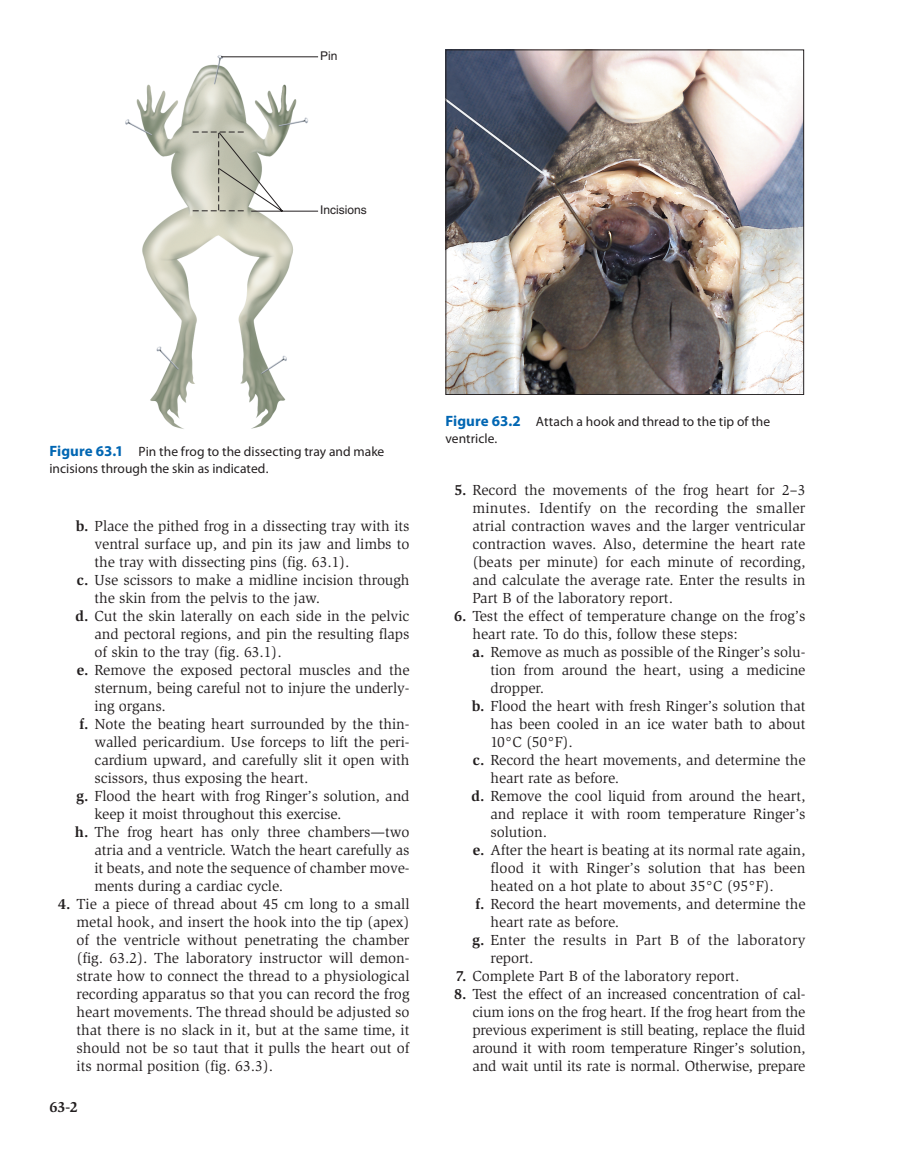
<style>
.page{position:relative;width:918px;height:1166px;background:#fff}
.page>*{position:absolute;margin:0;border:0;box-sizing:border-box;transform-origin:0 0}
.t1{font:15px/18px "Slimbach Std";letter-spacing:-.005em;color:#231f20;text-align:justify}
.t2{font:700 15px "Slimbach Std";color:#231f20}
.t3{font:13.5px/16.5px "Myriad Pro";color:#231f20}
.t4{font:12px "Helvetica";color:#231f20}
.s1{font-weight:700;font-size:15px;color:#0166b3}
.s2{font-weight:700}
</style>
<div class="page">
<img style="left:125px;top:55px;width:194px;height:374px">
<hr style="left:221px;top:56px;width:97px;height:1px;background:#231f20">
<svg style="left:193px;top:131px;width:126px;height:81px"></svg>
<img style="left:448px;top:51px;width:354px;height:342px">
<div style="left:446px;top:49px;width:358px;height:346px;border:1px solid #231f20"></div>
<p class="t4" style="left:320px;top:51px;width:19px">Pin</p>
<p class="t4" style="left:320px;top:206px;width:48px">Incisions</p>
<p class="t3" style="left:50px;top:444px;width:336px"><span class="s1">Figure 63.1</span> Pin the frog to the dissecting tray and make incisions through the skin as indicated.</p>
<p class="t1" style="left:76px;top:518px;width:335px"><span class="s2">b.</span> Place the pithed frog in a dissecting tray with its</p>
<p class="t1" style="left:94px;top:536px;width:317px">ventral surface up, and pin its jaw and limbs to</p>
<p class="t1" style="left:94px;top:554px;width:257px">the tray with dissecting pins (fig. 63.1).</p>
<p class="t1" style="left:77px;top:572px;width:334px"><span class="s2">c.</span> Use scissors to make a midline incision through</p>
<p class="t1" style="left:94px;top:590px;width:227px">the skin from the pelvis to the jaw.</p>
<p class="t1" style="left:76px;top:608px;width:336px"><span class="s2">d.</span> Cut the skin laterally on each side in the pelvic</p>
<p class="t1" style="left:94px;top:626px;width:317px">and pectoral regions, and pin the resulting flaps</p>
<p class="t1" style="left:94px;top:644px;width:189px">of skin to the tray (fig. 63.1).</p>
<p class="t1" style="left:77px;top:662px;width:334px"><span class="s2">e.</span> Remove the exposed pectoral muscles and the</p>
<p class="t1" style="left:94px;top:680px;width:317px">sternum, being careful not to injure the underly-</p>
<p class="t1" style="left:94px;top:698px;width:73px">ing organs.</p>
<p class="t1" style="left:79px;top:716px;width:332px"><span class="s2">f.</span> Note the beating heart surrounded by the thin-</p>
<p class="t1" style="left:94px;top:734px;width:317px">walled pericardium. Use forceps to lift the peri-</p>
<p class="t1" style="left:94px;top:752px;width:316px">cardium upward, and carefully slit it open with</p>
<p class="t1" style="left:94px;top:770px;width:216px">scissors, thus exposing the heart.</p>
<p class="t1" style="left:76px;top:788px;width:335px"><span class="s2">g.</span> Flood the heart with frog Ringer’s solution, and</p>
<p class="t1" style="left:94px;top:806px;width:249px">keep it moist throughout this exercise.</p>
<p class="t1" style="left:75px;top:824px;width:336px"><span class="s2">h.</span> The frog heart has only three chambers—two</p>
<p class="t1" style="left:94px;top:842px;width:317px">atria and a ventricle. Watch the heart carefully as</p>
<p class="t1" style="left:94px;top:860px;width:317px">it beats, and note the sequence of chamber move-</p>
<p class="t1" style="left:94px;top:878px;width:190px">ments during a cardiac cycle.</p>
<p class="t1" style="left:76px;top:896px;width:335px;text-indent:-18px"><span class="s2">4.</span> Tie a piece of thread about 45 cm long to a small metal hook, and insert the hook into the tip (apex) of the ventricle without penetrating the chamber (fig. 63.2). The laboratory instructor will demon&shy;strate how to connect the thread to a physiological recording apparatus so that you can record the frog heart movements. The thread should be adjusted so that there is no slack in it, but at the same time, it should not be so taut that it pulls the heart out of its normal position (fig. 63.3).</p>
<p class="t2" style="left:50px;top:1100px;width:30px">63-2</p>
<p class="t3" style="left:446px;top:414px;width:326px"><span class="s1">Figure 63.2</span> Attach a hook and thread to the tip of the ventricle.</p>
<p class="t1" style="left:472px;top:482px;width:335px;text-indent:-18px"><span class="s2">5.</span> Record the movements of the frog heart for 2–3 minutes. Identify on the recording the smaller atrial contraction waves and the larger ventricular contraction waves. Also, determine the heart rate (beats per minute) for each minute of recording, and calculate the average rate. Enter the results in Part B of the laboratory report.</p>
<p class="t1" style="left:454px;top:608px;width:353px"><span class="s2">6.</span> Test the effect of temperature change on the frog’s</p>
<p class="t1" style="left:472px;top:626px;width:267px">heart rate. To do this, follow these steps:</p>
<p class="t1" style="left:472px;top:644px;width:335px"><span class="s2">a.</span> Remove as much as possible of the Ringer’s solu-</p>
<p class="t1" style="left:490px;top:662px;width:317px">tion from around the heart, using a medicine</p>
<p class="t1" style="left:490px;top:680px;width:55px">dropper.</p>
<p class="t1" style="left:472px;top:698px;width:335px"><span class="s2">b.</span> Flood the heart with fresh Ringer’s solution that</p>
<p class="t1" style="left:490px;top:716px;width:317px">has been cooled in an ice water bath to about</p>
<p class="t1" style="left:490px;top:734px;width:84px">10°C (50°F).</p>
<p class="t1" style="left:473px;top:752px;width:334px"><span class="s2">c.</span> Record the heart movements, and determine the</p>
<p class="t1" style="left:490px;top:770px;width:130px">heart rate as before.</p>
<p class="t1" style="left:472px;top:788px;width:336px"><span class="s2">d.</span> Remove the cool liquid from around the heart,</p>
<p class="t1" style="left:490px;top:806px;width:317px">and replace it with room temperature Ringer’s</p>
<p class="t1" style="left:490px;top:824px;width:58px">solution.</p>
<p class="t1" style="left:473px;top:842px;width:334px"><span class="s2">e.</span> After the heart is beating at its normal rate again,</p>
<p class="t1" style="left:490px;top:860px;width:316px">flood it with Ringer’s solution that has been</p>
<p class="t1" style="left:490px;top:878px;width:285px">heated on a hot plate to about 35°C (95°F).</p>
<p class="t1" style="left:475px;top:896px;width:332px"><span class="s2">f.</span> Record the heart movements, and determine the</p>
<p class="t1" style="left:490px;top:914px;width:130px">heart rate as before.</p>
<p class="t1" style="left:472px;top:932px;width:335px"><span class="s2">g.</span> Enter the results in Part B of the laboratory</p>
<p class="t1" style="left:490px;top:950px;width:45px">report.</p>
<p class="t1" style="left:456px;top:968px;width:285px"><span class="s2">7.</span> Complete Part B of the laboratory report.</p>
<p class="t1" style="left:472px;top:986px;width:335px;text-indent:-18px"><span class="s2">8.</span> Test the effect of an increased concentration of cal&shy;cium ions on the frog heart. If the frog heart from the previous experiment is still beating, replace the fluid around it with room temperature Ringer’s solution, and wait until its rate is normal. Otherwise, prepare</p>
</div>
